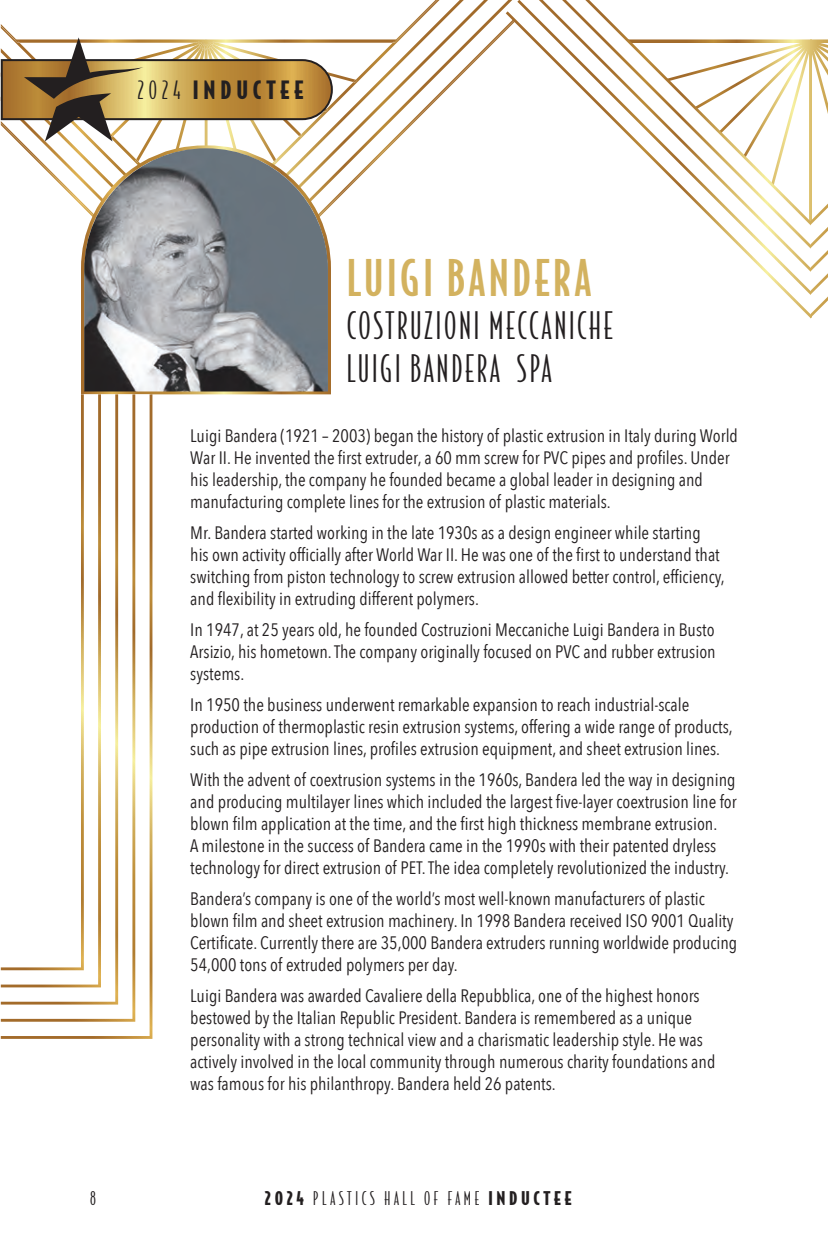
<style>
.page{position:relative;width:828px;height:1260px;background:#fff}
.page>*{position:absolute;margin:0;border:0;box-sizing:border-box;transform-origin:0 0}
.t1{font:500 48px "Bodega Sans";letter-spacing:.075em;color:#d3b25f}
.t2{font:300 36px/43.2px "Bodega Sans";letter-spacing:.075em;color:#231f20}
.t3{font:900 24px "Bodega Sans";letter-spacing:.2em;color:#231f20}
.bio_body{font:18px/22px "Avenir Next Condensed";color:#231f20}
.t4{font:300 18px "Bodega Sans";letter-spacing:.2em;color:#231f20}
.s1{font-weight:300}
.s2{font-weight:900}
</style>
<div class="page">
<svg style="left:81px;top:242px;width:250px;height:154px;background:#c0985e"></svg>
<svg style="left:1px;top:394px;width:151px;height:645px"></svg>
<svg style="left:1px;top:394px;width:134px;height:628px"></svg>
<svg style="left:1px;top:394px;width:117px;height:611px"></svg>
<svg style="left:1px;top:394px;width:100px;height:593px"></svg>
<svg style="left:1px;top:394px;width:83px;height:576px"></svg>
<svg style="left:513px;top:11px;width:110px;height:120px"></svg>
<svg style="left:1px;top:0;width:512px;height:209px"></svg>
<svg style="left:623px;top:34px;width:205px;height:284px"></svg>
<img style="left:84px;top:148px;width:244px;height:244px">
<h3 class="t3" style="left:137px;top:74px;width:169px"><span class="s1">2024</span> INDUCTEE</h3>
<p class="t1" style="left:347px;top:249px;width:246px">LUIGI BANDERA</p>
<p class="t2" style="left:347px;top:303px;width:268px">COSTRUZIONI MECCANICHE<br>LUIGI BANDERA SPA</p>
<p class="bio_body" style="left:190px;top:424px;width:549px">Luigi Bandera (1921 – 2003) began the history of plastic extrusion in Italy during World War II. He invented the first extruder, a 60 mm screw for PVC pipes and profiles. Under his leadership, the company he founded became a global leader in designing and manufacturing complete lines for the extrusion of plastic materials.</p>
<p class="bio_body" style="left:190px;top:521px;width:536px">Mr. Bandera started working in the late 1930s as a design engineer while starting<br>his own activity officially after World War II. He was one of the first to understand that switching from piston technology to screw extrusion allowed better control, efficiency, and flexibility in extruding different polymers.</p>
<p class="bio_body" style="left:190px;top:618px;width:527px;text-align:justify">In 1947, at 25 years old, he founded Costruzioni Meccaniche Luigi Bandera in Busto Arsizio, his hometown. The company originally focused on PVC and rubber extrusion systems.</p>
<p class="bio_body" style="left:190px;top:693px;width:544px">In 1950 the business underwent remarkable expansion to reach industrial-scale production of thermoplastic resin extrusion systems, offering a wide range of products, such as pipe extrusion lines, profiles extrusion equipment, and sheet extrusion lines.</p>
<p class="bio_body" style="left:190px;top:768px;width:548px">With the advent of coextrusion systems in the 1960s, Bandera led the way in designing and producing multilayer lines which included the largest five-layer coextrusion line for blown film application at the time, and the first high thickness membrane extrusion.<br>A milestone in the success of Bandera came in the 1990s with their patented dryless technology for direct extrusion of PET. The idea completely revolutionized the industry.</p>
<p class="bio_body" style="left:190px;top:887px;width:549px">Bandera’s company is one of the world’s most well-known manufacturers of plastic blown film and sheet extrusion machinery. In 1998 Bandera received ISO 9001 Quality Certificate. Currently there are 35,000 Bandera extruders running worldwide producing 54,000 tons of extruded polymers per day.</p>
<p class="bio_body" style="left:190px;top:984px;width:527px">Luigi Bandera was awarded Cavaliere della Repubblica, one of the highest honors bestowed by the Italian Republic President. Bandera is remembered as a unique personality with a strong technical view and a charismatic leadership style. He was actively involved in the local community through numerous charity foundations and was famous for his philanthropy. Bandera held 26 patents.</p>
<p class="t4" style="left:90px;top:1188px;width:7px">8</p>
<p class="t4" style="left:265px;top:1188px;width:308px"><span class="s2">2024</span> PLASTICS HALL OF FAME <span class="s2">INDUCTEE</span></p>
</div>
